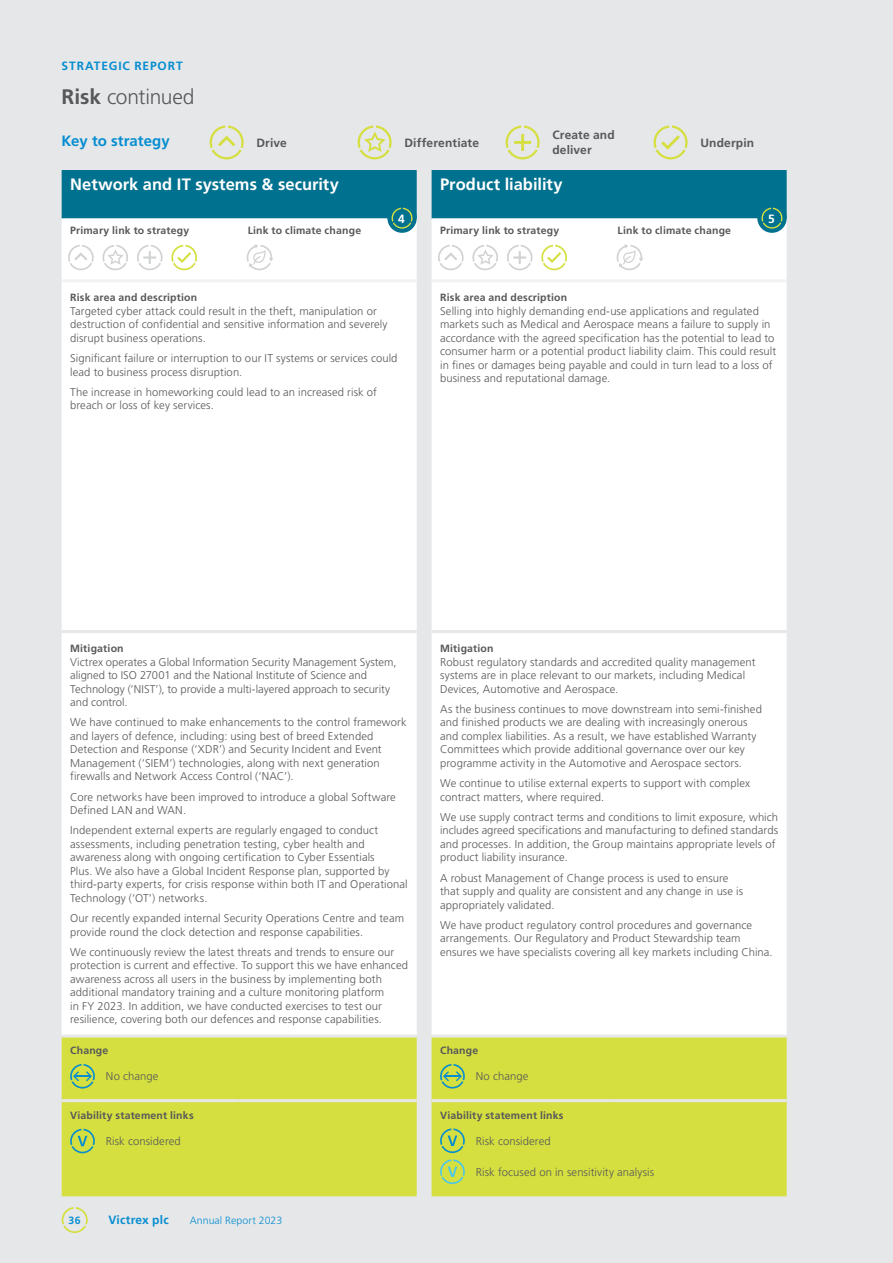
<style>
.page{position:relative;width:893px;height:1263px;background:#e6e7e9}
.page>*{position:absolute;margin:0;border:0;box-sizing:border-box;transform-origin:0 0}
.Page_Title{font:300 21px "Frutiger LT Pro";letter-spacing:-.015em;color:#57585a}
.Subhead_0{font:700 16.5px "Frutiger LT Pro";color:#fff}
.Subhead_1{font:700 15px "Frutiger LT Pro";color:#068ed0}
.Subhead_2{font:700 12px/15px "Frutiger LT Pro";letter-spacing:.01em;color:#57585a}
.t1{font:700 12px "Frutiger LT Pro";letter-spacing:.065em;color:#068ed0}
.t2{font:700 12px "Frutiger LT Pro";letter-spacing:.015em;color:#068ed0}
.Subhead_2-2{font:700 12px "Frutiger LT Pro";color:#fff}
.Body_Text_Small{font:300 11.25px/13.5px "Frutiger LT Pro";letter-spacing:.01em;color:#57585a}
.Risk_Subhead{font:700 10.5px "Frutiger LT Pro";letter-spacing:.015em;color:#57585a}
.t3{font:300 10.5px "Frutiger LT Pro";letter-spacing:.01em;color:#068ed0}
.t4{font:700 10.5px "Frutiger LT Pro";color:#068ed0}
.s1{font-weight:700}
</style>
<div class="page">
<div style="left:62px;top:229px;width:725px;height:805px;background:#fff"></div>
<div style="left:62px;top:1036px;width:725px;height:160px;background:#d5df3f"></div>
<hr style="left:432px;top:630px;width:177px;height:3px;background:#e6e7e9">
<hr style="left:609px;top:630px;width:178px;height:3px;background:#e6e7e9">
<hr style="left:432px;top:1034px;width:177px;height:3px;background:#e6e7e9">
<hr style="left:609px;top:1034px;width:178px;height:3px;background:#e6e7e9">
<hr style="left:432px;top:1099px;width:177px;height:3px;background:#e6e7e9">
<hr style="left:609px;top:1099px;width:178px;height:3px;background:#e6e7e9">
<hr style="left:62px;top:630px;width:177px;height:3px;background:#e6e7e9">
<hr style="left:239px;top:630px;width:178px;height:3px;background:#e6e7e9">
<hr style="left:62px;top:1034px;width:177px;height:3px;background:#e6e7e9">
<hr style="left:239px;top:1034px;width:178px;height:3px;background:#e6e7e9">
<hr style="left:62px;top:1099px;width:177px;height:3px;background:#e6e7e9">
<hr style="left:239px;top:1099px;width:178px;height:3px;background:#e6e7e9">
<hr style="left:62px;top:279px;width:177px;height:3px;background:#f2f3f4">
<hr style="left:239px;top:279px;width:178px;height:3px;background:#f2f3f4">
<hr style="left:432px;top:279px;width:177px;height:3px;background:#f2f3f4">
<hr style="left:609px;top:279px;width:178px;height:3px;background:#f2f3f4">
<svg style="left:70px;top:1064px;width:25px;height:24px"></svg>
<svg style="left:440px;top:1064px;width:25px;height:24px"></svg>
<svg style="left:70px;top:1129px;width:25px;height:24px"></svg>
<svg style="left:440px;top:1128px;width:25px;height:25px"></svg>
<svg style="left:440px;top:1159px;width:25px;height:25px"></svg>
<svg style="left:210px;top:125px;width:34px;height:34px"></svg>
<svg style="left:358px;top:125px;width:34px;height:34px"></svg>
<svg style="left:506px;top:125px;width:34px;height:34px"></svg>
<svg style="left:654px;top:125px;width:34px;height:34px"></svg>
<svg style="left:757px;top:203px;width:30px;height:30px"></svg>
<svg style="left:387px;top:203px;width:30px;height:30px"></svg>
<svg style="left:62px;top:170px;width:725px;height:59px;background:#2f8ba2"></svg>
<svg style="left:438px;top:245px;width:26px;height:25px"></svg>
<svg style="left:472px;top:245px;width:26px;height:25px"></svg>
<svg style="left:507px;top:245px;width:25px;height:25px"></svg>
<svg style="left:541px;top:245px;width:26px;height:25px"></svg>
<svg style="left:68px;top:245px;width:26px;height:25px"></svg>
<svg style="left:102px;top:245px;width:26px;height:25px"></svg>
<svg style="left:137px;top:245px;width:26px;height:25px"></svg>
<svg style="left:171px;top:245px;width:26px;height:25px"></svg>
<svg style="left:617px;top:244px;width:26px;height:26px"></svg>
<svg style="left:247px;top:244px;width:27px;height:26px"></svg>
<svg style="left:62px;top:1207px;width:26px;height:26px"></svg>
<p class="t1" style="left:62px;top:59px;width:123px">STRATEGIC REPORT</p>
<p class="Page_Title" style="left:62px;top:84px;width:134px"><span class="s1">Risk</span> continued</p>
<p class="Subhead_1" style="left:62px;top:132px;width:110px">Key to strategy</p>
<p class="Subhead_2" style="left:256px;top:135px;width:32px">Drive</p>
<p class="Subhead_2" style="left:404px;top:135px;width:76px">Differentiate</p>
<p class="Subhead_2" style="left:552px;top:128px;width:64px">Create and deliver</p>
<p class="Subhead_2" style="left:700px;top:135px;width:55px">Underpin</p>
<p class="Subhead_0" style="left:70px;top:174px;width:270px">Network and IT systems &amp; security</p>
<p class="Subhead_0" style="left:440px;top:174px;width:124px">Product liability</p>
<p class="Risk_Subhead" style="left:70px;top:224px;width:121px">Primary link to strategy</p>
<p class="Risk_Subhead" style="left:248px;top:224px;width:115px">Link to climate change</p>
<p class="Risk_Subhead" style="left:440px;top:224px;width:121px">Primary link to strategy</p>
<p class="Risk_Subhead" style="left:618px;top:224px;width:115px">Link to climate change</p>
<p class="Subhead_2-2" style="left:398px;top:211px;width:8px">4</p>
<p class="Subhead_2-2" style="left:768px;top:211px;width:8px">5</p>
<p class="Risk_Subhead" style="left:70px;top:291px;width:129px">Risk area and description</p>
<p class="Body_Text_Small" style="left:70px;top:304px;width:319px">Targeted cyber attack could result in the theft, manipulation or destruction of confidential and sensitive information and severely disrupt business operations.</p>
<p class="Body_Text_Small" style="left:70px;top:352px;width:329px">Significant failure or interruption to our IT systems or services could lead to business process disruption.</p>
<p class="Body_Text_Small" style="left:70px;top:385px;width:308px">The increase in homeworking could lead to an increased risk of breach or loss of key services.</p>
<p class="Risk_Subhead" style="left:440px;top:291px;width:129px">Risk area and description</p>
<p class="Body_Text_Small" style="left:440px;top:304px;width:338px">Selling into highly demanding end-use applications and regulated markets such as Medical and Aerospace means a failure to supply in accordance with the agreed specification has the potential to lead to consumer harm or a potential product liability claim. This could result in fines or damages being payable and could in turn lead to a loss of business and reputational damage.</p>
<p class="Risk_Subhead" style="left:70px;top:642px;width:55px">Mitigation</p>
<p class="Body_Text_Small" style="left:70px;top:655px;width:328px">Victrex operates a Global Information Security Management System, aligned to ISO 27001 and the National Institute of Science and Technology (‘NIST’), to provide a multi-layered approach to security and control.</p>
<p class="Body_Text_Small" style="left:70px;top:716px;width:338px">We have continued to make enhancements to the control framework and layers of defence, including: using best of breed Extended Detection and Response (‘XDR’) and Security Incident and Event Management (‘SIEM’) technologies, along with next generation firewalls and Network Access Control (‘NAC’).</p>
<p class="Body_Text_Small" style="left:70px;top:790px;width:327px">Core networks have been improved to introduce a global Software<br>Defined LAN and WAN.</p>
<p class="Body_Text_Small" style="left:70px;top:824px;width:339px">Independent external experts are regularly engaged to conduct assessments, including penetration testing, cyber health and awareness along with ongoing certification to Cyber Essentials<br>Plus. We also have a Global Incident Response plan, supported by third-party experts, for crisis response within both IT and Operational Technology (‘OT’) networks.</p>
<p class="Body_Text_Small" style="left:70px;top:911px;width:335px">Our recently expanded internal Security Operations Centre and team provide round the clock detection and response capabilities.</p>
<p class="Body_Text_Small" style="left:70px;top:945px;width:339px">We continuously review the latest threats and trends to ensure our protection is current and effective. To support this we have enhanced awareness across all users in the business by implementing both additional mandatory training and a culture monitoring platform<br>in FY 2023. In addition, we have conducted exercises to test our resilience, covering both our defences and response capabilities.</p>
<p class="Risk_Subhead" style="left:440px;top:642px;width:55px">Mitigation</p>
<p class="Body_Text_Small" style="left:440px;top:655px;width:317px">Robust regulatory standards and accredited quality management systems are in place relevant to our markets, including Medical<br>Devices, Automotive and Aerospace.</p>
<p class="Body_Text_Small" style="left:440px;top:702px;width:323px">As the business continues to move downstream into semi-finished and finished products we are dealing with increasingly onerous and complex liabilities. As a result, we have established Warranty Committees which provide additional governance over our key programme activity in the Automotive and Aerospace sectors.</p>
<p class="Body_Text_Small" style="left:440px;top:776px;width:312px">We continue to utilise external experts to support with complex contract matters, where required.</p>
<p class="Body_Text_Small" style="left:440px;top:810px;width:340px">We use supply contract terms and conditions to limit exposure, which includes agreed specifications and manufacturing to defined standards and processes. In addition, the Group maintains appropriate levels of product liability insurance.</p>
<p class="Body_Text_Small" style="left:440px;top:871px;width:305px">A robust Management of Change process is used to ensure that supply and quality are consistent and any change in use is appropriately validated.</p>
<p class="Body_Text_Small" style="left:440px;top:918px;width:334px">We have product regulatory control procedures and governance arrangements. Our Regulatory and Product Stewardship team ensures we have specialists covering all key markets including China.</p>
<p class="Risk_Subhead" style="left:70px;top:1044px;width:40px">Change</p>
<p class="Body_Text_Small" style="left:106px;top:1069px;width:54px">No change</p>
<p class="Risk_Subhead" style="left:440px;top:1044px;width:40px">Change</p>
<p class="Body_Text_Small" style="left:476px;top:1069px;width:54px">No change</p>
<p class="Risk_Subhead" style="left:70px;top:1109px;width:125px">Viability statement links</p>
<p class="Body_Text_Small" style="left:106px;top:1134px;width:76px">Risk considered</p>
<p class="Risk_Subhead" style="left:440px;top:1109px;width:125px">Viability statement links</p>
<p class="Body_Text_Small" style="left:476px;top:1134px;width:76px">Risk considered</p>
<p class="Body_Text_Small" style="left:476px;top:1165px;width:180px">Risk focused on in sensitivity analysis</p>
<p class="t4" style="left:69px;top:1214px;width:13px">36</p>
<p class="t2" style="left:108px;top:1213px;width:62px">Victrex plc</p>
<p class="t3" style="left:190px;top:1214px;width:94px">Annual Report 2023</p>
</div>
